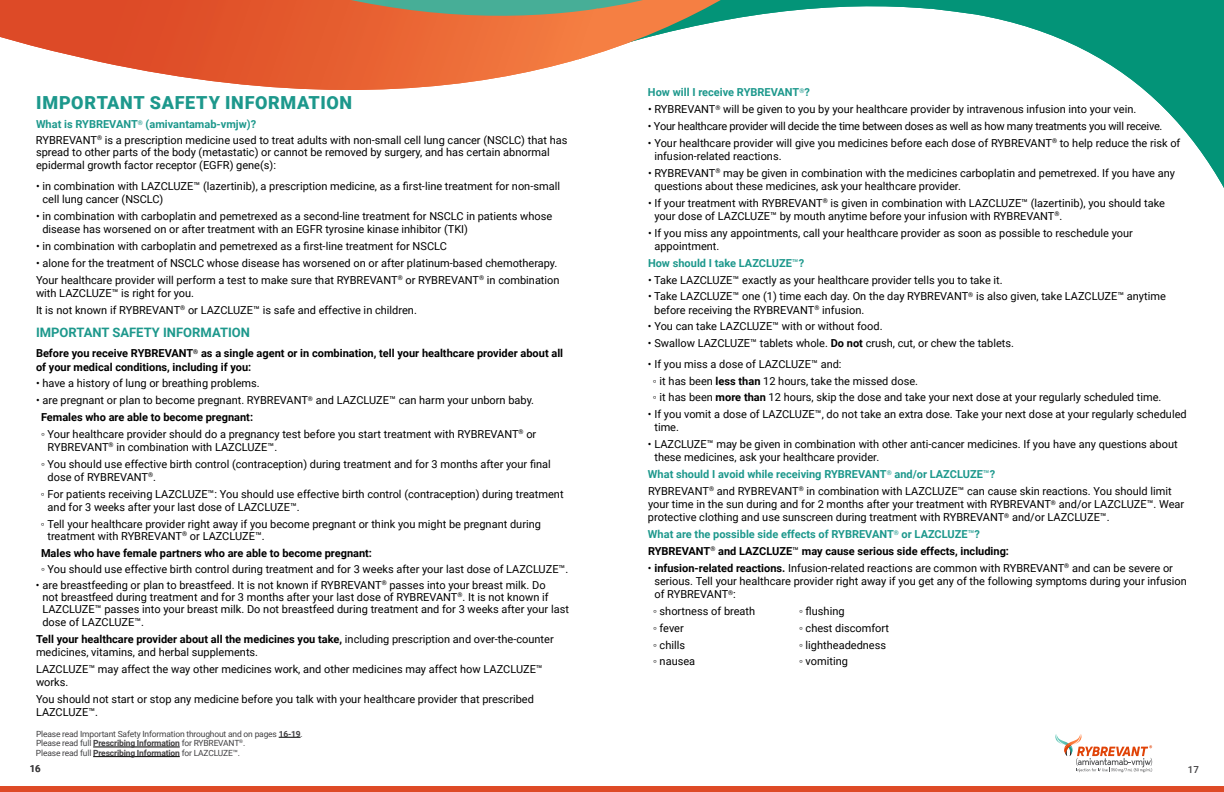
<style>
.page{position:relative;width:1224px;height:792px;background:#fff}
.page>*{position:absolute;margin:0;border:0;box-sizing:border-box;transform-origin:0 0}
.t1{font:900 18px "Roboto";letter-spacing:.04em;color:#1d988c}
.t2{font:700 13px "Roboto";color:#1d988c}
.t3{font:11px/16.8px "Roboto";color:#000}
.t4{font:700 11px/13.2px "Roboto";color:#000}
.t5{font:11px "Roboto";letter-spacing:-.02em;color:#000}
.t6{font:700 11px "Roboto";color:#1d988c}
.t7{font:500 9.7px "Roboto";color:#414042}
.t8{font:8.5px/9.7px "Roboto";letter-spacing:-.02em;color:#414042}
.s1{font-weight:700;color:#1d988c}
.s2{font-weight:700}
.s3{font-family:"Verdana"}
.s4{color:#46484a}
.s5{font-weight:400}
.s6{color:#1d988c}
.s7{font-weight:400;color:#1d988c}
</style>
<div class="page">
<svg style="left:1055px;top:734px;width:97px;height:38px"></svg>
<svg style="left:807px;top:0;width:417px;height:188px"></svg>
<svg style="left:0;top:0;width:807px;height:90px"></svg>
<div style="left:0;top:786px;width:1224px;height:6px;background:#de4a26"></div>
<svg style="left:279px;top:737px;width:22px;height:1px"></svg>
<hr style="left:93px;top:747px;width:87px;height:1px;background:#000">
<hr style="left:93px;top:756px;width:87px;height:1px;background:#000">
<h1 class="t1" style="left:36px;top:90px;width:317px">IMPORTANT SAFETY INFORMATION</h1>
<p class="t3" style="left:36px;top:116px;width:533px;line-height:15.6px"><span class="s1">What is RYBREVANT</span><sup>®</sup> <span class="s1">(amivantamab-vmjw)?<br></span>RYBREVANT<sup>®</sup> is a prescription medicine used to treat adults with non-small cell lung cancer (NSCLC) that has</p>
<p class="t3" style="left:36px;top:145px;width:515px;line-height:13.2px">spread to other parts of the body (metastatic) or cannot be removed by surgery, and has certain abnormal epidermal growth factor receptor (EGFR) gene(s):</p>
<p class="t3" style="left:42px;top:179px;width:519px;line-height:13.2px;text-indent:-6px">• in combination with LAZCLUZE™ (lazertinib), a prescription medicine, as a first-line treatment for non-small cell lung cancer (NSCLC)</p>
<p class="t3" style="left:42px;top:209px;width:511px;line-height:13.2px;text-indent:-6px">• in combination with carboplatin and pemetrexed as a second-line treatment for NSCLC in patients whose disease has worsened on or after treatment with an EGFR tyrosine kinase inhibitor (TKI)</p>
<p class="t3" style="left:36px;top:237px;width:412px">• in combination with carboplatin and pemetrexed as a first-line treatment for NSCLC</p>
<p class="t3" style="left:36px;top:254px;width:525px">• alone for the treatment of NSCLC whose disease has worsened on or after platinum-based chemotherapy.<br>Your healthcare provider will perform a test to make sure that RYBREVANT<sup>®</sup> or RYBREVANT<sup>®</sup> in combination</p>
<p class="t3" style="left:36px;top:284px;width:382px">with LAZCLUZE™ is right for you.<br>It is not known if RYBREVANT<sup>®</sup> or LAZCLUZE™ is safe and effective in children.</p>
<p class="t2" style="left:36px;top:324px;width:215px">IMPORTANT SAFETY INFORMATION</p>
<p class="t4" style="left:36px;top:346px;width:529px">Before you receive RYBREVANT<sup>®</sup> as a single agent or in combination, tell your healthcare provider about all of your medical conditions, including if you:</p>
<p class="t3" style="left:36px;top:375px;width:225px">• have a history of lung or breathing problems.</p>
<p class="t3" style="left:41px;top:391px;width:497px;text-indent:-5px">• are pregnant or plan to become pregnant. RYBREVANT<sup>®</sup> and LAZCLUZE™ can harm your unborn baby.<br><span class="s2">Females who are able to become pregnant:<br></span><span class="s3">◦</span> Your healthcare provider should do a pregnancy test before you start treatment with RYBREVANT<sup>®</sup> or</p>
<p class="t3" style="left:41px;top:438px;width:511px;text-indent:7px">RYBREVANT<sup>®</sup> in combination with LAZCLUZE™.<br><span class="s3">◦</span> You should use effective birth control (contraception) during treatment and for 3 months after your final</p>
<p class="t3" style="left:41px;top:468px;width:524px;text-indent:7px">dose of RYBREVANT<sup>®</sup>.<br><span class="s3">◦</span> For patients receiving LAZCLUZE™: You should use effective birth control (contraception) during treatment</p>
<p class="t3" style="left:41px;top:498px;width:501px;text-indent:7px">and for 3 weeks after your last dose of LAZCLUZE™.<br><span class="s3">◦</span> Tell your healthcare provider right away if you become pregnant or think you might be pregnant during</p>
<p class="t3" style="left:41px;top:527px;width:529px;text-indent:6px">treatment with RYBREVANT<sup>®</sup> or LAZCLUZE™.<br><span class="s2">Males who have female partners who are able to become pregnant:<br></span><span class="s3">◦</span> You should use effective birth control during treatment and for 3 weeks after your last dose of LAZCLUZE™.</p>
<p class="t3" style="left:42px;top:579px;width:528px;line-height:12px;text-indent:-6px">• are breastfeeding or plan to breastfeed. It is not known if RYBREVANT<sup>®</sup> passes into your breast milk. Do<br>not breastfeed during treatment and for 3 months after your last dose of RYBREVANT<sup>®</sup>. It is not known if<br>LAZCLUZE™ passes into your breast milk. Do not breastfeed during treatment and for 3 weeks after your last</p>
<p class="t3" style="left:36px;top:613px;width:519px;text-indent:6px">dose of LAZCLUZE™.<br><span class="s2">Tell your healthcare provider about all the medicines you take,</span> including prescription and over-the-counter</p>
<p class="t3" style="left:36px;top:643px;width:508px">medicines, vitamins, and herbal supplements.<br>LAZCLUZE™ may affect the way other medicines work, and other medicines may affect how LAZCLUZE™</p>
<p class="t3" style="left:36px;top:673px;width:499px">works.<br>You should not start or stop any medicine before you talk with your healthcare provider that prescribed</p>
<p class="t3" style="left:36px;top:703px;width:64px">LAZCLUZE™.</p>
<p class="t8" style="left:36px;top:728px;width:268px">Please read Important Safety Information throughout and on pages <span class="s2">16-19</span>.<br>Please read <span class="s4">full</span> <span class="s2">Prescribing Information</span> for RYBREVANT<sup>®</sup>.<br>Please read <span class="s4">full</span> <span class="s2">Prescribing Information</span> for LAZCLUZE™.</p>
<p class="t6" style="left:648px;top:85px;width:163px">How will I receive RYBREVANT<sup>®</sup>?</p>
<p class="t3" style="left:648px;top:101px;width:490px">• RYBREVANT<sup>®</sup> will be given to you by your healthcare provider by intravenous infusion into your vein.</p>
<p class="t5" style="left:648px;top:118px;width:516px">• Your healthcare provider will decide the time between doses as well as how many treatments you will receive.</p>
<p class="t3" style="left:654px;top:136px;width:528px;line-height:13.2px;text-indent:-6px">• Your healthcare provider will give you medicines before each dose of RYBREVANT<sup>®</sup> to help reduce the risk of infusion-related reactions.</p>
<p class="t3" style="left:654px;top:166px;width:522px;line-height:13.2px;text-indent:-6px">• RYBREVANT<sup>®</sup> may be given in combination with the medicines carboplatin and pemetrexed. If you have any questions about these medicines, ask your healthcare provider.</p>
<p class="t3" style="left:654px;top:196px;width:512px;line-height:13.2px;text-indent:-6px">• If your treatment with RYBREVANT<sup>®</sup> is given in combination with LAZCLUZE™ (lazertinib), you should take your dose of LAZCLUZE™ by mouth anytime before your infusion with RYBREVANT<sup>®</sup>.</p>
<p class="t3" style="left:654px;top:226px;width:480px;line-height:13.2px;text-indent:-6px">• If you miss any appointments, call your healthcare provider as soon as possible to reschedule your appointment.</p>
<p class="t6" style="left:648px;top:255px;width:158px">How should I take LAZCLUZE<span class="s5">™</span>?</p>
<p class="t3" style="left:648px;top:271px;width:356px">• Take LAZCLUZE™ exactly as your healthcare provider tells you to take it.</p>
<p class="t3" style="left:654px;top:290px;width:513px;line-height:13.2px;text-indent:-6px">• Take LAZCLUZE™ one (1) time each day. On the day RYBREVANT<sup>®</sup> is also given, take LAZCLUZE™ anytime before receiving the RYBREVANT<sup>®</sup> infusion.</p>
<p class="t3" style="left:648px;top:317px;width:236px">• You can take LAZCLUZE™ with or without food.</p>
<p class="t3" style="left:648px;top:334px;width:368px">• Swallow LAZCLUZE™ tablets whole. <span class="s2">Do not</span> crush, cut, or chew the tablets.</p>
<p class="t3" style="left:653px;top:355px;width:510px;text-indent:-5px">• If you miss a dose of LAZCLUZE™ and:<br><span class="s3">◦</span> it has been <span class="s2">less than</span> 12 hours, take the missed dose.<br><span class="s3">◦</span> it has been <span class="s2">more than</span> 12 hours, skip the dose and take your next dose at your regularly scheduled time.</p>
<p class="t3" style="left:654px;top:407px;width:534px;line-height:13.2px;text-indent:-6px">• If you vomit a dose of LAZCLUZE™, do not take an extra dose. Take your next dose at your regularly scheduled time.</p>
<p class="t3" style="left:654px;top:437px;width:525px;line-height:13.2px;text-indent:-6px">• LAZCLUZE™ may be given in combination with other anti-cancer medicines. If you have any questions about these medicines, ask your healthcare provider.</p>
<p class="t3" style="left:648px;top:465px;width:525px"><span class="s1">What should I avoid while receiving RYBREVANT</span><sup>®</sup> <span class="s1">and/or LAZCLUZE</span><span class="s6">™</span><span class="s1">?<br></span>RYBREVANT<sup>®</sup> and RYBREVANT<sup>®</sup> in combination with LAZCLUZE™ can cause skin reactions. You should limit</p>
<p class="t3" style="left:648px;top:497px;width:538px;line-height:13.2px">your time in the sun during and for 2 months after your treatment with RYBREVANT<sup>®</sup> and/or LAZCLUZE™. Wear protective clothing and use sunscreen during treatment with RYBREVANT<sup>®</sup> and/or LAZCLUZE™.</p>
<p class="t4" style="left:648px;top:525px;width:363px;line-height:16.8px"><span class="s6">What are the possible side effects of RYBREVANT</span><sup>®</sup> <span class="s6">or LAZCLUZE</span><span class="s7">™</span><span class="s6">?<br></span>RYBREVANT<sup>®</sup> and LAZCLUZE<span class="s5">™</span> may cause serious side effects, including:</p>
<p class="t3" style="left:654px;top:561px;width:534px;line-height:13.2px;text-indent:-6px">• <span class="s2">infusion-related reactions.</span> Infusion-related reactions are common with RYBREVANT<sup>®</sup> and can be severe or serious. Tell your healthcare provider right away if you get any of the following symptoms during your infusion of RYBREVANT<sup>®</sup>:</p>
<p class="t3" style="left:653px;top:602px;width:104px"><span class="s3">◦</span> shortness of breath <span class="s3">◦</span> fever<br><span class="s3">◦</span> chills<br><span class="s3">◦</span> nausea</p>
<p class="t3" style="left:799px;top:602px;width:92px"><span class="s3">◦</span> flushing<br><span class="s3">◦</span> chest discomfort <span class="s3">◦</span> lightheadedness <span class="s3">◦</span> vomiting</p>
<p class="t7" style="left:30px;top:762px;width:12px">16</p>
<p class="t7" style="left:1188px;top:762px;width:12px">17</p>
</div>
